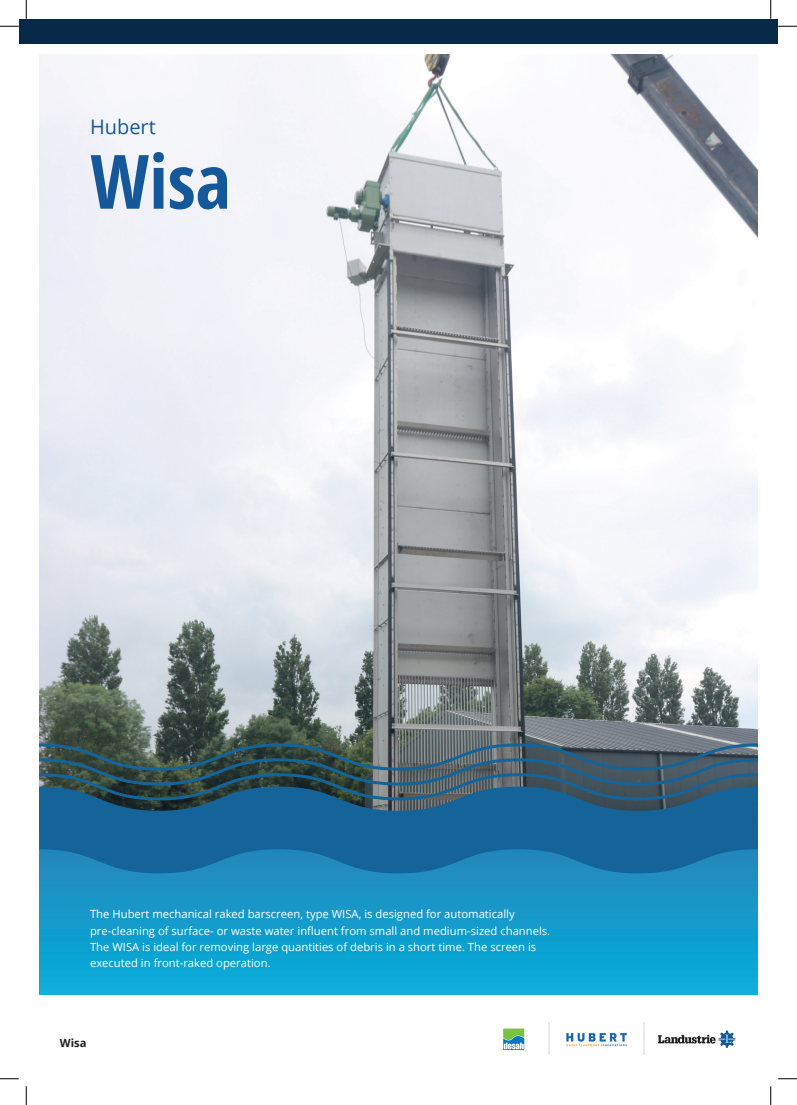
<style>
.page{position:relative;width:797px;height:1105px;background:#fff}
.page>*{position:absolute;margin:0;border:0;box-sizing:border-box;transform-origin:0 0}
.Titel{font:700 condensed 75px "Open Sans";color:#145899}
.Boventitel{font:20px "Open Sans";color:#145899}
.Inleidende_tekst{font:11.25px/16.2px "Open Sans";color:#fff}
.Naam_document{font:700 11.25px "Open Sans";color:#231f20}
</style>
<div class="page">
<svg style="left:39px;top:873px;width:719px;height:121px;background:#129dce"></svg>
<img style="left:39px;top:55px;width:719px;height:688px">
<div style="left:19px;top:19px;width:758px;height:24px;background:#052946"></div>
<svg style="left:39px;top:800px;width:719px;height:73px;background:#18689b"></svg>
<svg style="left:39px;top:743px;width:719px;height:57px;background:#3c5863"></svg>
<svg style="left:503px;top:1028px;width:21px;height:22px"></svg>
<svg style="left:658px;top:1030px;width:77px;height:18px"></svg>
<img style="left:566px;top:1033px;width:61px;height:13px">
<hr style="left:643px;top:1022px;width:2px;height:33px;background:#e8ebe8">
<hr style="left:548px;top:1022px;width:1px;height:33px;background:#e8ebe8">
<svg style="left:0;top:25px;width:19px;height:2px"></svg>
<svg style="left:778px;top:25px;width:19px;height:2px"></svg>
<svg style="left:0;top:1078px;width:19px;height:1px"></svg>
<svg style="left:778px;top:1078px;width:19px;height:1px"></svg>
<svg style="left:25px;top:0;width:2px;height:19px"></svg>
<svg style="left:25px;top:1086px;width:2px;height:19px"></svg>
<svg style="left:770px;top:0;width:1px;height:19px"></svg>
<svg style="left:770px;top:1086px;width:1px;height:19px"></svg>
<p class="Boventitel" style="left:90px;top:113px;width:67px">Hubert</p>
<p class="Titel" style="left:90px;top:129px;width:142px">Wisa</p>
<p class="Inleidende_tekst" style="left:90px;top:906px;width:461px">The Hubert mechanical raked barscreen, type WISA, is designed for automatically pre-cleaning of surface- or waste water influent from small and medium-sized channels.<br>The WISA is ideal for removing large quantities of debris in a short time. The screen is executed in front-raked operation.</p>
<p class="Naam_document" style="left:60px;top:1035px;width:28px">Wisa</p>
</div>
